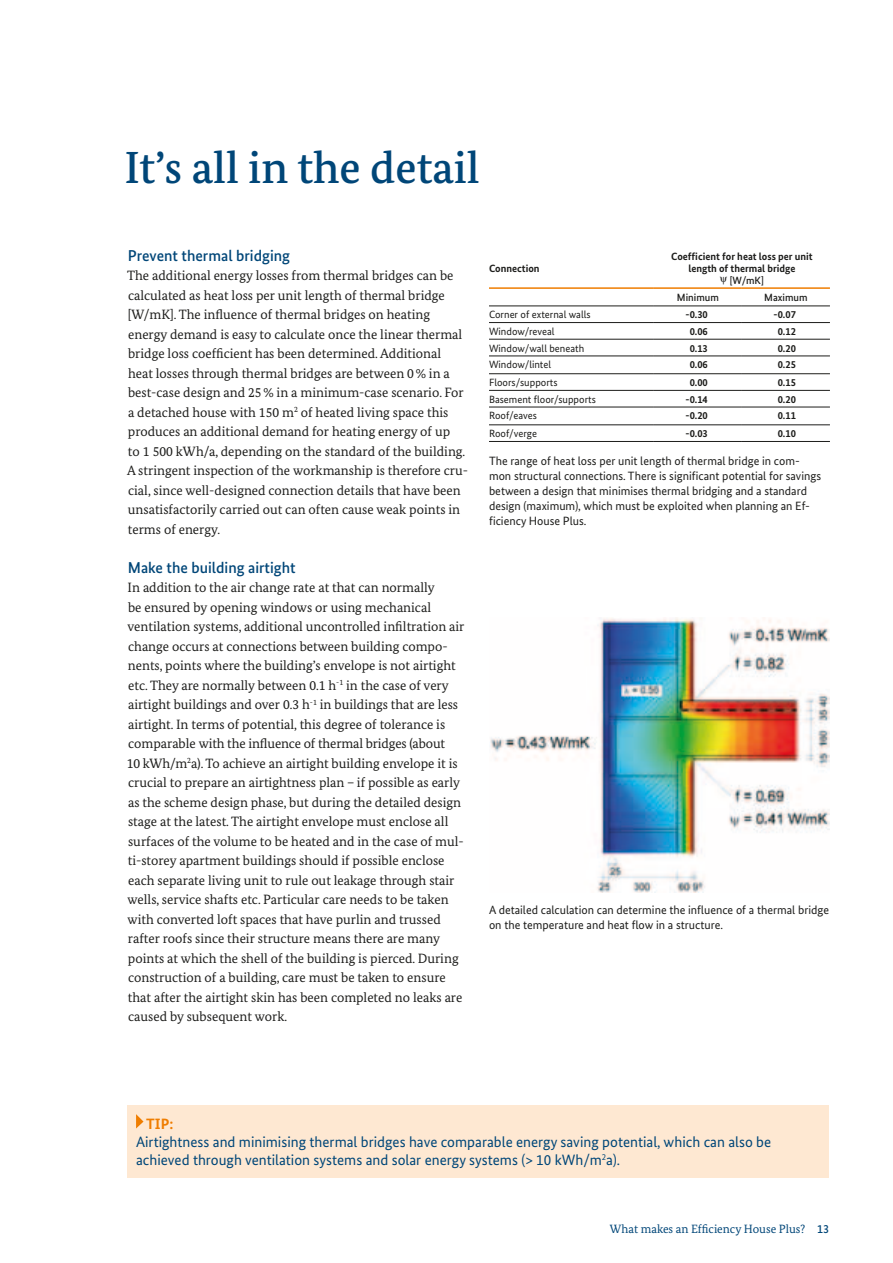
<style>
.page{position:relative;width:893px;height:1263px;background:#fff}
.page>*{position:absolute;margin:0;border:0;box-sizing:border-box;transform-origin:0 0}
.t1{font:500 45px "Bundes Serif";color:#004678}
.t2{font:500 15.75px "Bundes Sans";color:#004678}
.t3{font:15px/18px "Bundes Sans";color:#004678}
.t4{font:700 15px "Bundes Sans";color:#ef7d00}
.t5{font:13.5px/19.5px "Bundes Serif";color:#1d1d1b}
.t6{font:12px/15px "Bundes Sans";color:#1d1d1b}
.t7{font:12px "Bundes Serif";color:#004678}
.t8{font:700 10.5px/12px "Bundes Sans";color:#1d1d1b;text-align:center}
.t9{font:10.5px "Bundes Sans";color:#1d1d1b}
.t10{font:500 10.5px "Bundes Sans";color:#1d1d1b}
.s1{font-family:"Bundes Sans";font-weight:500}
</style>
<div class="page">
<div style="left:128px;top:1106px;width:701px;height:72px;background:#fee8d2"></div>
<svg style="left:136px;top:1114px;width:8px;height:14px"></svg>
<img style="left:490px;top:618px;width:339px;height:274px">
<hr style="left:489px;top:306px;width:165px;height:1px;background:#1d1d1b">
<hr style="left:654px;top:306px;width:88px;height:1px;background:#1d1d1b">
<hr style="left:742px;top:306px;width:88px;height:1px;background:#1d1d1b">
<hr style="left:489px;top:322px;width:165px;height:1px;background:#1d1d1b">
<hr style="left:654px;top:322px;width:88px;height:1px;background:#1d1d1b">
<hr style="left:742px;top:322px;width:88px;height:1px;background:#1d1d1b">
<hr style="left:489px;top:339px;width:165px;height:1px;background:#1d1d1b">
<hr style="left:654px;top:339px;width:88px;height:1px;background:#1d1d1b">
<hr style="left:742px;top:339px;width:88px;height:1px;background:#1d1d1b">
<hr style="left:489px;top:356px;width:165px;height:1px;background:#1d1d1b">
<hr style="left:654px;top:356px;width:88px;height:1px;background:#1d1d1b">
<hr style="left:742px;top:356px;width:88px;height:1px;background:#1d1d1b">
<hr style="left:489px;top:373px;width:165px;height:1px;background:#1d1d1b">
<hr style="left:654px;top:373px;width:88px;height:1px;background:#1d1d1b">
<hr style="left:742px;top:373px;width:88px;height:1px;background:#1d1d1b">
<hr style="left:489px;top:390px;width:165px;height:1px;background:#1d1d1b">
<hr style="left:654px;top:390px;width:88px;height:1px;background:#1d1d1b">
<hr style="left:742px;top:390px;width:88px;height:1px;background:#1d1d1b">
<hr style="left:489px;top:407px;width:165px;height:1px;background:#1d1d1b">
<hr style="left:654px;top:407px;width:88px;height:1px;background:#1d1d1b">
<hr style="left:742px;top:407px;width:88px;height:1px;background:#1d1d1b">
<hr style="left:489px;top:424px;width:165px;height:1px;background:#1d1d1b">
<hr style="left:654px;top:424px;width:88px;height:1px;background:#1d1d1b">
<hr style="left:742px;top:424px;width:88px;height:1px;background:#1d1d1b">
<hr style="left:489px;top:441px;width:165px;height:1px;background:#1d1d1b">
<hr style="left:654px;top:441px;width:88px;height:1px;background:#1d1d1b">
<hr style="left:742px;top:441px;width:88px;height:1px;background:#1d1d1b">
<hr style="left:489px;top:287px;width:165px;height:2px;background:#ef7d00">
<hr style="left:654px;top:287px;width:88px;height:2px;background:#ef7d00">
<hr style="left:742px;top:287px;width:88px;height:2px;background:#ef7d00">
<h1 class="t1" style="left:124px;top:140px;width:357px">It’s all in the detail</h1>
<p class="t2" style="left:128px;top:246px;width:164px">Prevent thermal bridging</p>
<p class="t5" style="left:127px;top:266px;width:342px">The additional energy losses from thermal bridges can be calculated as heat loss per unit length of thermal bridge [W/mK]. The influence of thermal bridges on heating energy demand is easy to calculate once the linear thermal bridge loss coefficient has been determined. Additional heat losses through thermal bridges are between 0% in a best-case design and 25% in a minimum-case scenario. For a detached house with 150 m<sup>2</sup> of heated living space this produces an additional demand for heating energy of up<br>to 1 500 kWh/a, depending on the standard of the building.<br>A stringent inspection of the workmanship is therefore cru&shy;cial, since well-designed connection details that have been unsatisfactorily carried out can often cause weak points in terms of energy.</p>
<p class="t2" style="left:128px;top:558px;width:169px">Make the building airtight</p>
<p class="t5" style="left:127px;top:578px;width:339px">In addition to the air change rate at that can normally<br>be ensured by opening windows or using mechanical ventilation systems, additional uncontrolled infiltration air change occurs at connections between building compo&shy;nents, points where the building’s envelope is not airtight etc. They are normally between 0.1 h<sup>-1</sup> in the case of very airtight buildings and over 0.3 h<sup>-1</sup> in buildings that are less airtight. In terms of potential, this degree of tolerance is comparable with the influence of thermal bridges (about<br>10 kWh/m<sup>2</sup>a). To achieve an airtight building envelope it is crucial to prepare an airtightness plan – if possible as early as the scheme design phase, but during the detailed design stage at the latest. The airtight envelope must enclose all surfaces of the volume to be heated and in the case of mul&shy;ti-storey apartment buildings should if possible enclose each separate living unit to rule out leakage through stair wells, service shafts etc. Particular care needs to be taken with converted loft spaces that have purlin and trussed rafter roofs since their structure means there are many points at which the shell of the building is pierced. During construction of a building, care must be taken to ensure that after the airtight skin has been completed no leaks are caused by subsequent work.</p>
<p class="t8" style="left:489px;top:262px;width:52px">Connection</p>
<p class="t8" style="left:671px;top:250px;width:143px">Coefficient for heat loss per unit length of thermal bridge</p>
<p class="t10" style="left:730px;top:274px;width:36px">[W/mK]</p>
<p class="t10" style="left:677px;top:290px;width:44px">Minimum</p>
<p class="t10" style="left:764px;top:290px;width:45px">Maximum</p>
<p class="t9" style="left:489px;top:308px;width:103px">Corner of external walls</p>
<p class="t8" style="left:685px;top:309px;width:24px">-0.30</p>
<p class="t8" style="left:774px;top:309px;width:24px">-0.07</p>
<p class="t9" style="left:489px;top:325px;width:67px">Window/reveal</p>
<p class="t8" style="left:690px;top:325px;width:20px">0.06</p>
<p class="t8" style="left:778px;top:325px;width:20px">0.12</p>
<p class="t9" style="left:489px;top:342px;width:97px">Window/wall beneath</p>
<p class="t8" style="left:690px;top:342px;width:20px">0.13</p>
<p class="t8" style="left:778px;top:342px;width:20px">0.20</p>
<p class="t9" style="left:489px;top:358px;width:64px">Window/lintel</p>
<p class="t8" style="left:690px;top:359px;width:20px">0.06</p>
<p class="t8" style="left:778px;top:359px;width:20px">0.25</p>
<p class="t9" style="left:489px;top:376px;width:70px">Floors/supports</p>
<p class="t8" style="left:690px;top:376px;width:20px">0.00</p>
<p class="t8" style="left:778px;top:376px;width:20px">0.15</p>
<p class="t9" style="left:489px;top:393px;width:108px">Basement floor/supports</p>
<p class="t8" style="left:685px;top:393px;width:24px">-0.14</p>
<p class="t8" style="left:778px;top:393px;width:20px">0.20</p>
<p class="t9" style="left:489px;top:409px;width:49px">Roof/eaves</p>
<p class="t8" style="left:685px;top:410px;width:24px">-0.20</p>
<p class="t8" style="left:778px;top:410px;width:20px">0.11</p>
<p class="t9" style="left:489px;top:427px;width:50px">Roof/verge</p>
<p class="t8" style="left:685px;top:427px;width:24px">-0.03</p>
<p class="t8" style="left:778px;top:427px;width:20px">0.10</p>
<p class="t6" style="left:489px;top:453px;width:334px">The range of heat loss per unit length of thermal bridge in com&shy;mon structural connections. There is significant potential for savings between a design that minimises thermal bridging and a standard design (maximum), which must be exploited when planning an Ef&shy;ficiency House Plus.</p>
<p class="t6" style="left:489px;top:902px;width:342px">A detailed calculation can determine the influence of a thermal bridge on the temperature and heat flow in a structure.</p>
<p class="t4" style="left:146px;top:1114px;width:29px">TIP:</p>
<p class="t3" style="left:136px;top:1132px;width:637px">Airtightness and minimising thermal bridges have comparable energy saving potential, which can also be achieved through ventilation systems and solar energy systems (&gt; 10 kWh/m<sup>2</sup>a).</p>
<p class="t7" style="left:610px;top:1222px;width:221px">What makes an Efficiency House Plus? <span class="s1">13</span></p>
</div>
